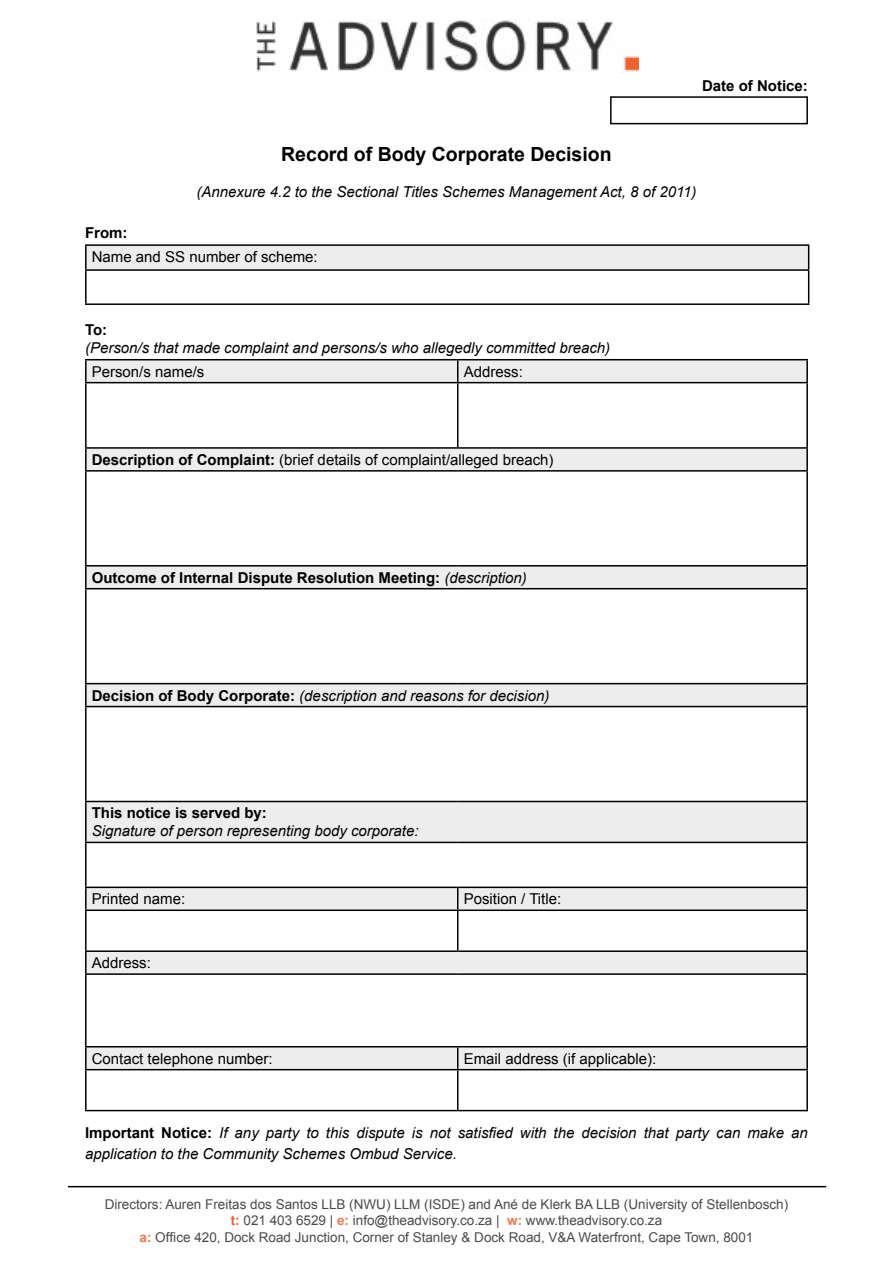
<style>
.page{position:relative;width:893px;height:1263px;background:#fff}
.page>*{position:absolute;margin:0;border:0;box-sizing:border-box;transform-origin:0 0}
.t1{font:700 19.5px "Arial";color:#000}
.t2{font:italic 15px/21.6px "Arial";color:#000}
.t3{font:15px "Arial";color:#000}
.t4{font:700 15px "Arial";color:#000}
.t5{font:13.5px/16.2px "Arial";color:#4a4a49;text-align:center}
.s1{font-weight:700}
.s2{font-weight:400;font-style:italic}
.s3{font-weight:700;font-style:normal}
.s4{font-weight:700;color:#ed612e}
.s5{font-weight:700;color:#f0794d}
</style>
<div class="page">
<hr style="left:68px;top:1186px;width:758px;height:1px;background:#000">
<img style="left:256px;top:20px;width:383px;height:52px">
<div style="left:86px;top:245px;width:723px;height:25px;background:#ededed"></div>
<hr style="left:85px;top:244px;width:724px;height:2px;background:#000">
<hr style="left:85px;top:246px;width:2px;height:23px;background:#000">
<svg style="left:808px;top:246px;width:1px;height:23px"></svg>
<hr style="left:85px;top:269px;width:724px;height:2px;background:#000">
<hr style="left:85px;top:271px;width:2px;height:32px;background:#000">
<hr style="left:808px;top:271px;width:1px;height:32px;background:#000">
<hr style="left:85px;top:303px;width:724px;height:2px;background:#000">
<svg style="left:87px;top:360px;width:719px;height:709px"></svg>
<hr style="left:85px;top:359px;width:373px;height:1px;background:#000">
<hr style="left:85px;top:360px;width:2px;height:22px;background:#000">
<hr style="left:458px;top:359px;width:350px;height:1px;background:#000">
<svg style="left:457px;top:360px;width:1px;height:22px"></svg>
<hr style="left:806px;top:360px;width:2px;height:22px;background:#000">
<hr style="left:85px;top:382px;width:373px;height:1px;background:#000">
<hr style="left:85px;top:383px;width:2px;height:64px;background:#000">
<hr style="left:458px;top:382px;width:350px;height:1px;background:#000">
<hr style="left:457px;top:383px;width:1px;height:64px;background:#000">
<hr style="left:806px;top:383px;width:2px;height:64px;background:#000">
<hr style="left:85px;top:447px;width:373px;height:2px;background:#000">
<hr style="left:85px;top:449px;width:2px;height:21px;background:#000">
<hr style="left:458px;top:447px;width:350px;height:2px;background:#000">
<hr style="left:806px;top:449px;width:2px;height:21px;background:#000">
<hr style="left:85px;top:470px;width:373px;height:2px;background:#000">
<hr style="left:85px;top:472px;width:2px;height:93px;background:#000">
<hr style="left:458px;top:470px;width:350px;height:2px;background:#000">
<hr style="left:806px;top:472px;width:2px;height:93px;background:#000">
<hr style="left:85px;top:565px;width:373px;height:1px;background:#000">
<hr style="left:85px;top:566px;width:2px;height:22px;background:#000">
<hr style="left:458px;top:565px;width:350px;height:1px;background:#000">
<hr style="left:806px;top:566px;width:2px;height:22px;background:#000">
<hr style="left:85px;top:588px;width:373px;height:1px;background:#000">
<hr style="left:85px;top:589px;width:2px;height:94px;background:#000">
<hr style="left:458px;top:588px;width:350px;height:1px;background:#000">
<hr style="left:806px;top:589px;width:2px;height:94px;background:#000">
<hr style="left:85px;top:683px;width:373px;height:1px;background:#000">
<hr style="left:85px;top:684px;width:2px;height:22px;background:#000">
<hr style="left:458px;top:683px;width:350px;height:1px;background:#000">
<hr style="left:806px;top:684px;width:2px;height:22px;background:#000">
<hr style="left:85px;top:706px;width:373px;height:1px;background:#000">
<hr style="left:85px;top:707px;width:2px;height:94px;background:#000">
<hr style="left:458px;top:706px;width:350px;height:1px;background:#000">
<hr style="left:806px;top:707px;width:2px;height:94px;background:#000">
<hr style="left:85px;top:801px;width:373px;height:1px;background:#000">
<hr style="left:85px;top:802px;width:2px;height:40px;background:#000">
<hr style="left:458px;top:801px;width:350px;height:1px;background:#000">
<hr style="left:806px;top:802px;width:2px;height:40px;background:#000">
<hr style="left:85px;top:842px;width:373px;height:1px;background:#000">
<hr style="left:85px;top:843px;width:2px;height:43px;background:#000">
<hr style="left:458px;top:842px;width:350px;height:1px;background:#000">
<hr style="left:806px;top:843px;width:2px;height:43px;background:#000">
<hr style="left:85px;top:886px;width:373px;height:2px;background:#000">
<hr style="left:85px;top:888px;width:2px;height:21px;background:#000">
<hr style="left:458px;top:886px;width:350px;height:2px;background:#000">
<svg style="left:457px;top:888px;width:1px;height:21px"></svg>
<hr style="left:806px;top:888px;width:2px;height:21px;background:#000">
<hr style="left:85px;top:909px;width:373px;height:2px;background:#000">
<hr style="left:85px;top:911px;width:2px;height:39px;background:#000">
<hr style="left:458px;top:909px;width:350px;height:2px;background:#000">
<hr style="left:457px;top:911px;width:1px;height:39px;background:#000">
<hr style="left:806px;top:911px;width:2px;height:39px;background:#000">
<hr style="left:85px;top:950px;width:373px;height:2px;background:#000">
<hr style="left:85px;top:952px;width:2px;height:21px;background:#000">
<hr style="left:458px;top:950px;width:350px;height:2px;background:#000">
<hr style="left:806px;top:952px;width:2px;height:21px;background:#000">
<hr style="left:85px;top:973px;width:373px;height:2px;background:#000">
<hr style="left:85px;top:975px;width:2px;height:71px;background:#000">
<hr style="left:458px;top:973px;width:350px;height:2px;background:#000">
<hr style="left:806px;top:975px;width:2px;height:71px;background:#000">
<hr style="left:85px;top:1046px;width:373px;height:1px;background:#000">
<hr style="left:85px;top:1047px;width:2px;height:22px;background:#000">
<hr style="left:458px;top:1046px;width:350px;height:1px;background:#000">
<svg style="left:457px;top:1047px;width:1px;height:22px"></svg>
<hr style="left:806px;top:1047px;width:2px;height:22px;background:#000">
<hr style="left:85px;top:1069px;width:373px;height:1px;background:#000">
<hr style="left:85px;top:1070px;width:2px;height:40px;background:#000">
<hr style="left:458px;top:1069px;width:350px;height:1px;background:#000">
<hr style="left:457px;top:1070px;width:1px;height:40px;background:#000">
<hr style="left:806px;top:1070px;width:2px;height:40px;background:#000">
<hr style="left:85px;top:1110px;width:373px;height:1px;background:#000">
<hr style="left:458px;top:1110px;width:350px;height:1px;background:#000">
<div style="left:610px;top:96px;width:198px;height:28px;border:2px solid #000"></div>
<p class="t4" style="left:702px;top:76px;width:107px">Date of Notice:</p>
<h1 class="t1" style="left:281px;top:141px;width:332px">Record of Body Corporate Decision</h1>
<p class="t2" style="left:196px;top:181px;width:502px">(Annexure 4.2 to the Sectional Titles Schemes Management Act, 8 of 2011)</p>
<p class="t4" style="left:85px;top:223px;width:44px">From:</p>
<p class="t3" style="left:92px;top:247px;width:227px">Name and SS number of scheme:</p>
<p class="t4" style="left:85px;top:320px;width:24px">To:</p>
<p class="t2" style="left:85px;top:337px;width:527px">(Person/s that made complaint and persons/s who allegedly committed breach)</p>
<p class="t3" style="left:92px;top:362px;width:114px">Person/s name/s</p>
<p class="t3" style="left:464px;top:362px;width:61px">Address:</p>
<p class="t3" style="left:92px;top:450px;width:463px"><span class="s1">Description of Complaint:</span> (brief details of complaint/alleged breach)</p>
<p class="t4" style="left:92px;top:567px;width:437px">Outcome of Internal Dispute Resolution Meeting: <span class="s2">(description)</span></p>
<p class="t2" style="left:92px;top:685px;width:459px"><span class="s3">Decision of Body Corporate:</span> (description and reasons for decision)</p>
<p class="t4" style="left:92px;top:803px;width:177px">This notice is served by:</p>
<p class="t2" style="left:92px;top:820px;width:328px">Signature of person representing body corporate:</p>
<p class="t3" style="left:92px;top:889px;width:95px">Printed name:</p>
<p class="t3" style="left:464px;top:889px;width:99px">Position / Title:</p>
<p class="t3" style="left:92px;top:953px;width:61px">Address:</p>
<p class="t3" style="left:92px;top:1048px;width:182px">Contact telephone number:</p>
<p class="t3" style="left:464px;top:1048px;width:194px">Email address (if applicable):</p>
<p class="t2" style="left:85px;top:1122px;width:724px"><span class="s3">Important Notice:</span> If any party to this dispute is not satisfied with the decision that party can make an application to the Community Schemes Ombud Service.</p>
<p class="t5" style="left:105px;top:1196px;width:685px">Directors: Auren Freitas dos Santos LLB (NWU) LLM (ISDE) and Ané de Klerk BA LLB (University of Stellenbosch) <span class="s4">t:</span> 021 403 6529 | <span class="s5">e:</span> info@theadvisory.co.za | <span class="s5">w:</span> www.theadvisory.co.za<br><span class="s5">a:</span> Office 420, Dock Road Junction, Corner of Stanley &amp; Dock Road, V&amp;A Waterfront, Cape Town, 8001</p>
</div>
